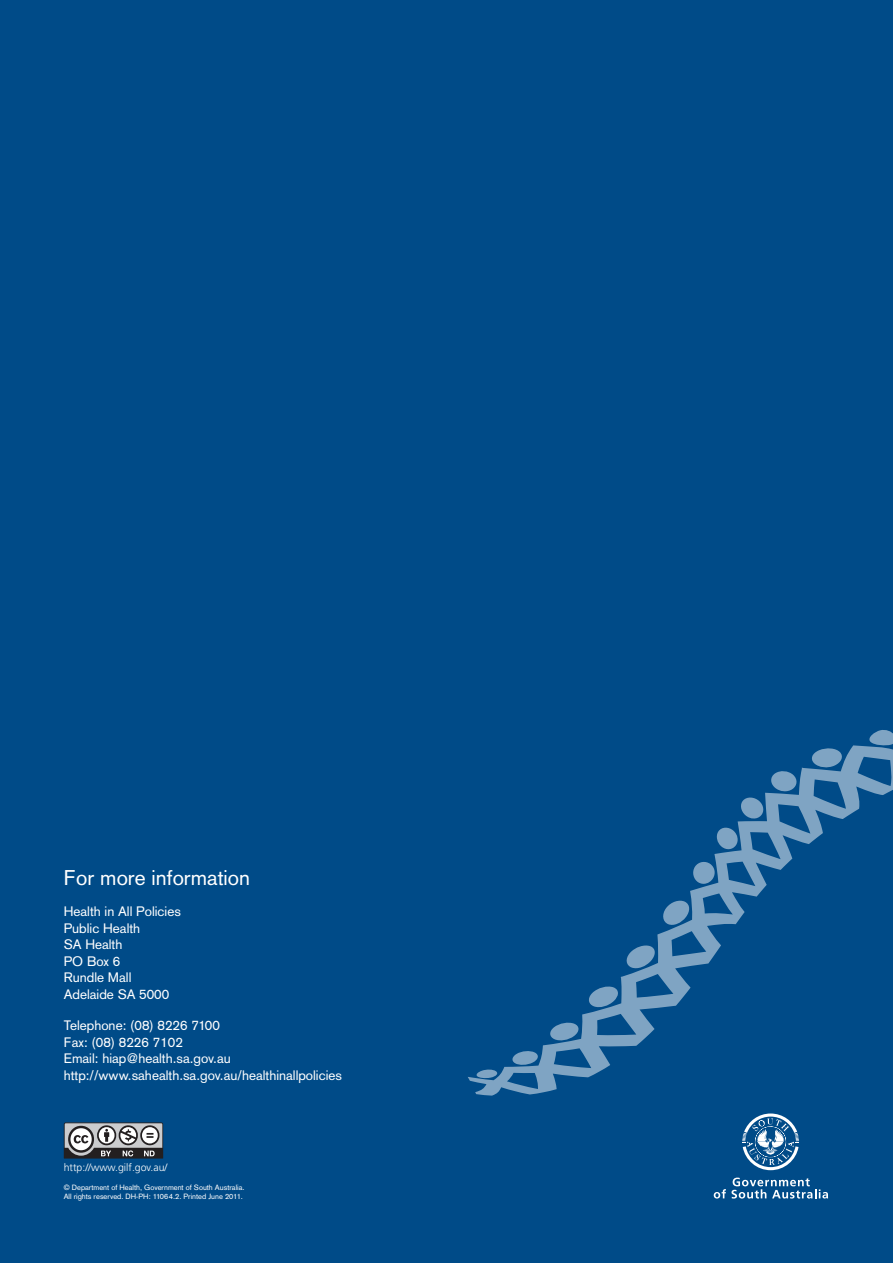
<style>
.page{position:relative;width:893px;height:1263px;background:#004b88}
.page>*{position:absolute;margin:0;border:0;box-sizing:border-box;transform-origin:0 0}
.For_More_Information{font:21px "Akzidenz Grotesk";color:#fff}
.Contact_Details{font:13.5px/16.5px "Akzidenz Grotesk";color:#fff}
.For_More_Information-2{font:13.5px/16.5px "Akzidenz Grotesk";color:#fff}
.Creative_Common_Link{font:300 10.5px "Frutiger";color:#fff}
.t1{font:7.5px/9px "Akzidenz Grotesk";color:#fff}
</style>
<div class="page">
<svg style="left:468px;top:730px;width:425px;height:365px"></svg>
<svg style="left:714px;top:1177px;width:114px;height:21px"></svg>
<svg style="left:742px;top:1113px;width:57px;height:57px"></svg>
<svg style="left:64px;top:1122px;width:99px;height:36px;background:#8b8b8c"></svg>
<p class="For_More_Information" style="left:64px;top:865px;width:188px">For more information</p>
<p class="For_More_Information-2" style="left:64px;top:903px;width:119px">Health in All Policies<br>Public Health<br>SA Health<br>PO Box 6<br>Rundle Mall<br>Adelaide SA 5000</p>
<p class="Contact_Details" style="left:64px;top:1017px;width:280px">Telephone: (08) 8226 7100<br>Fax: (08) 8226 7102<br>Email: hiap@health.sa.gov.au http://www.sahealth.sa.gov.au/healthinallpolicies</p>
<p class="Creative_Common_Link" style="left:64px;top:1161px;width:105px">http://www.gilf.gov.au/</p>
<p class="t1" style="left:64px;top:1183px;width:182px">© Department of Health, Government of South Australia.<br>All rights reserved. DH-PH: 11064.2. Printed June 2011.</p>
</div>
